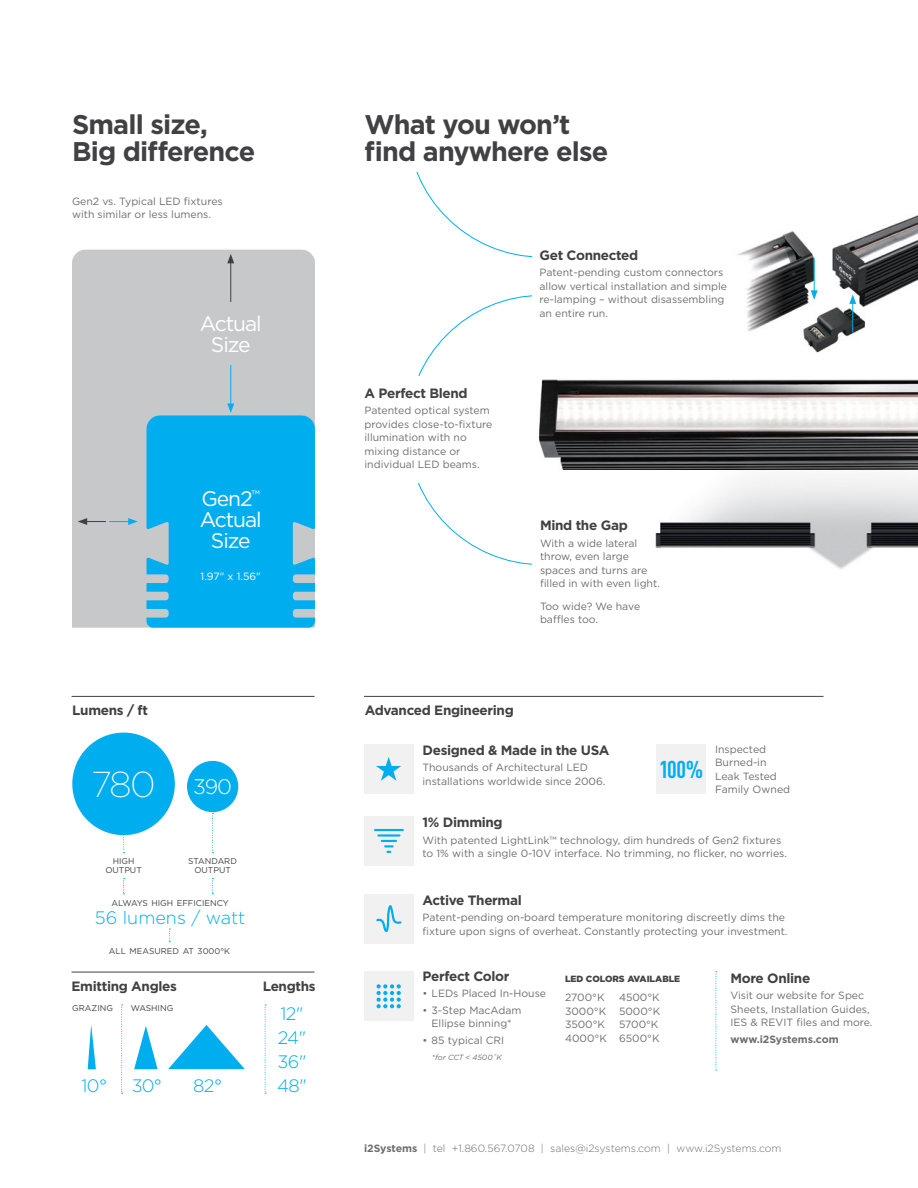
<style>
.page{position:relative;width:918px;height:1188px;background:#fff}
.page>*{position:absolute;margin:0;border:0;box-sizing:border-box;transform-origin:0 0}
.t1{font:200 36px "Gotham";color:#fff}
.t2{font:700 27px/27px "Gotham";letter-spacing:-.03em;color:#414042}
.t3{font:700 24px "DIN Cond";color:#00aeef}
.t4{font:21px/21px "Gotham";letter-spacing:-.05em;color:#fff;text-align:center}
.t5{font:300 18px/24px "Gotham";letter-spacing:-.015em;color:#00aeef}
.t6{font:700 13.5px "Gotham";letter-spacing:-.025em;color:#414042}
.t7{font:10.5px/13.5px "Gotham";color:#6d6e71}
.t8{font:300 10.5px "Gotham";color:#6d6e71}
.t9{font:700 10.5px "Gotham";letter-spacing:-.005em;color:#6d6e71}
.t10{font:10.5px "Gotham";color:#fff}
.t11{font:900 9px "Gotham";color:#414042}
.t12{font:8.4px/9px "Gotham";color:#414042;text-align:center}
.t13{font:italic 7.5px "Gotham";color:#6d6e71}
.s1{font-weight:300;font-size:21px}
.s2{font-size:8.25px}
.s3{font-weight:700}
</style>
<div class="page">
<svg style="left:416px;top:172px;width:116px;height:85px"></svg>
<img style="left:737px;top:215px;width:181px;height:138px">
<img style="left:655px;top:478px;width:263px;height:91px">
<img style="left:538px;top:379px;width:380px;height:91px">
<div style="left:72px;top:250px;width:243px;height:378px;background:#c7c8ca"></div>
<div style="left:364px;top:816px;width:50px;height:50px;background:#f1f1f2"></div>
<div style="left:364px;top:894px;width:50px;height:49px;background:#f1f1f2"></div>
<div style="left:364px;top:972px;width:49px;height:49px;background:#f1f1f2"></div>
<svg style="left:716px;top:971px;width:1px;height:100px"></svg>
<div style="left:72px;top:733px;width:103px;height:102px;background:#00aeef;border-radius:50%"></div>
<div style="left:187px;top:761px;width:51px;height:51px;background:#00aeef;border-radius:50%"></div>
<hr style="left:230px;top:365px;width:1px;height:41px;background:#00aeef">
<svg style="left:147px;top:404px;width:168px;height:224px;background:#19b1ea"></svg>
<svg style="left:123px;top:835px;width:2px;height:18px"></svg>
<svg style="left:212px;top:813px;width:2px;height:40px"></svg>
<hr style="left:72px;top:972px;width:243px;height:1px;background:#414042">
<svg style="left:134px;top:1026px;width:24px;height:43px"></svg>
<svg style="left:88px;top:1025px;width:8px;height:44px"></svg>
<svg style="left:168px;top:1025px;width:77px;height:44px"></svg>
<svg style="left:121px;top:1005px;width:2px;height:89px"></svg>
<hr style="left:72px;top:696px;width:243px;height:1px;background:#414042">
<hr style="left:230px;top:261px;width:1px;height:41px;background:#414042">
<svg style="left:227px;top:254px;width:7px;height:9px"></svg>
<div style="left:364px;top:744px;width:49px;height:49px;background:#f1f1f2"></div>
<svg style="left:376px;top:757px;width:25px;height:24px"></svg>
<svg style="left:377px;top:984px;width:24px;height:24px"></svg>
<svg style="left:376px;top:905px;width:26px;height:27px"></svg>
<hr style="left:377px;top:834px;width:24px;height:3px;background:#00aeef">
<hr style="left:374px;top:829px;width:30px;height:2px;background:#00aeef">
<svg style="left:381px;top:840px;width:16px;height:13px"></svg>
<hr style="left:364px;top:696px;width:459px;height:1px;background:#414042">
<div style="left:657px;top:744px;width:49px;height:49px;background:#f1f1f2"></div>
<svg style="left:78px;top:518px;width:60px;height:7px"></svg>
<svg style="left:265px;top:1005px;width:1px;height:89px"></svg>
<svg style="left:123px;top:878px;width:2px;height:16px"></svg>
<svg style="left:212px;top:878px;width:2px;height:16px"></svg>
<svg style="left:169px;top:929px;width:2px;height:13px"></svg>
<hr style="left:814px;top:258px;width:1px;height:35px;background:#00aeef">
<svg style="left:811px;top:290px;width:7px;height:10px"></svg>
<hr style="left:852px;top:301px;width:1px;height:31px;background:#00aeef">
<svg style="left:849px;top:294px;width:7px;height:10px"></svg>
<h2 class="t2" style="left:72px;top:111px;width:185px">Small size,<br>Big difference</h2>
<p class="t7" style="left:72px;top:194px;width:152px;text-indent:112px">fixtures with similar or less lumens.</p>
<p class="t7" style="left:72px;top:194px;width:95px">Gen2 vs. Typical LED</p>
<h3 class="t4" style="left:200px;top:313px;width:63px">Actual<br>Size</h3>
<h3 class="t4" style="left:200px;top:487px;width:63px">Gen2<sup>™<br></sup>Actual<br>Size</h3>
<p class="t6" style="left:72px;top:702px;width:77px">Lumens / ft</p>
<p class="t10" style="left:201px;top:569px;width:62px">1.97" x 1.56"</p>
<h1 class="t1" style="left:91px;top:762px;width:142px">780 <span class="s1">390</span></h1>
<p class="t12" style="left:105px;top:856px;width:38px">HIGH<br>OUTPUT</p>
<p class="t12" style="left:188px;top:856px;width:50px">STANDARD<br>OUTPUT</p>
<p class="t12" style="left:112px;top:898px;width:119px">ALWAYS HIGH EFFICIENCY</p>
<h3 class="t5" style="left:95px;top:905px;width:152px">56 lumens / watt</h3>
<p class="t12" style="left:109px;top:947px;width:123px">ALL MEASURED AT <span class="s2">3000</span><span class="s2">°</span><span class="s2">K</span></p>
<p class="t6" style="left:72px;top:977px;width:107px">Emitting Angles</p>
<p class="t12" style="left:72px;top:1003px;width:42px">GRAZING</p>
<p class="t12" style="left:131px;top:1003px;width:44px">WASHING</p>
<h3 class="t5" style="left:81px;top:1073px;width:28px">10°</h3>
<h3 class="t5" style="left:132px;top:1073px;width:32px">30°</h3>
<h3 class="t5" style="left:193px;top:1073px;width:31px">82°</h3>
<p class="t6" style="left:263px;top:977px;width:54px">Lengths</p>
<h3 class="t5" style="left:277px;top:1001px;width:31px">12"<br>24"<br>36"<br>48"</h3>
<h2 class="t2" style="left:364px;top:111px;width:245px">What you won’t find anywhere else</h2>
<p class="t6" style="left:364px;top:384px;width:105px">A Perfect Blend</p>
<p class="t7" style="left:364px;top:403px;width:129px">Patented optical system provides close-to-fixture illumination with no mixing distance or individual LED</p>
<p class="t7" style="left:443px;top:457px;width:39px">beams.</p>
<p class="t6" style="left:540px;top:246px;width:100px">Get Connected</p>
<p class="t7" style="left:540px;top:266px;width:189px">Patent-pending custom connectors allow vertical installation and simple re-lamping – without disassembling an entire run.</p>
<p class="t6" style="left:540px;top:517px;width:89px">Mind the Gap</p>
<p class="t7" style="left:540px;top:536px;width:121px">With a wide lateral throw, even large spaces and turns are filled in with even light.</p>
<p class="t7" style="left:540px;top:599px;width:102px">Too wide? We have baffles too.</p>
<p class="t6" style="left:365px;top:702px;width:150px">Advanced Engineering</p>
<p class="t6" style="left:423px;top:741px;width:179px">Designed &amp; Made in the USA</p>
<p class="t7" style="left:423px;top:761px;width:184px">Thousands of Architectural LED installations worldwide since 2006.</p>
<h3 class="t3" style="left:659px;top:755px;width:46px">100%</h3>
<p class="t7" style="left:715px;top:742px;width:77px">I nspected<br>Burned-in<br>Leak Tested<br>Family Owned</p>
<p class="t6" style="left:423px;top:813px;width:82px">1% Dimming</p>
<p class="t7" style="left:423px;top:833px;width:366px">With patented LightLink™ technology, dim hundreds of Gen2 fixtures to 1% with a single 0-10V interface. No trimming, no flicker, no worries.</p>
<p class="t6" style="left:423px;top:891px;width:101px">Active Thermal</p>
<p class="t7" style="left:423px;top:911px;width:366px">Patent-pending on-board temperature monitoring discreetly dims the fixture upon signs of overheat. Constantly protecting your investment.</p>
<p class="t6" style="left:423px;top:967px;width:88px">Perfect Color</p>
<p class="t7" style="left:423px;top:986px;width:17px">• LED</p>
<p class="t7" style="left:453px;top:986px;width:94px">s Placed I n-House</p>
<p class="t7" style="left:423px;top:1003px;width:101px;text-align:center">• 3-Step MacAdam<br>Ellipse binning*</p>
<p class="t7" style="left:423px;top:1033px;width:70px">• 85 typical CRI</p>
<p class="t13" style="left:432px;top:1053px;width:71px">*for CCT &lt; 4500˚K</p>
<p class="t11" style="left:565px;top:972px;width:111px">LED COLORS AVAILABLE</p>
<p class="t7" style="left:565px;top:990px;width:41px">2700°K</p>
<p class="t7" style="left:565px;top:990px;width:97px;text-align:justify;text-indent:54px">4500°K 3000°K 5000°K 3500°K</p>
<p class="t7" style="left:565px;top:1017px;width:96px;text-align:right">5700°K<br>4000°K 6500°K</p>
<p class="t6" style="left:730px;top:969px;width:81px">More Online</p>
<p class="t7" style="left:730px;top:989px;width:144px">Visit our website for Spec<br>Sheets, I nstallation Guides,<br>IES &amp; REVIT files and more.</p>
<p class="t9" style="left:730px;top:1032px;width:110px">www.i2Systems.com</p>
<p class="t8" style="left:364px;top:1142px;width:419px"><span class="s3">i2Systems</span> | tel +1.860.567.0708 | sales@i2systems.com | www.i2Systems.com</p>
</div>
